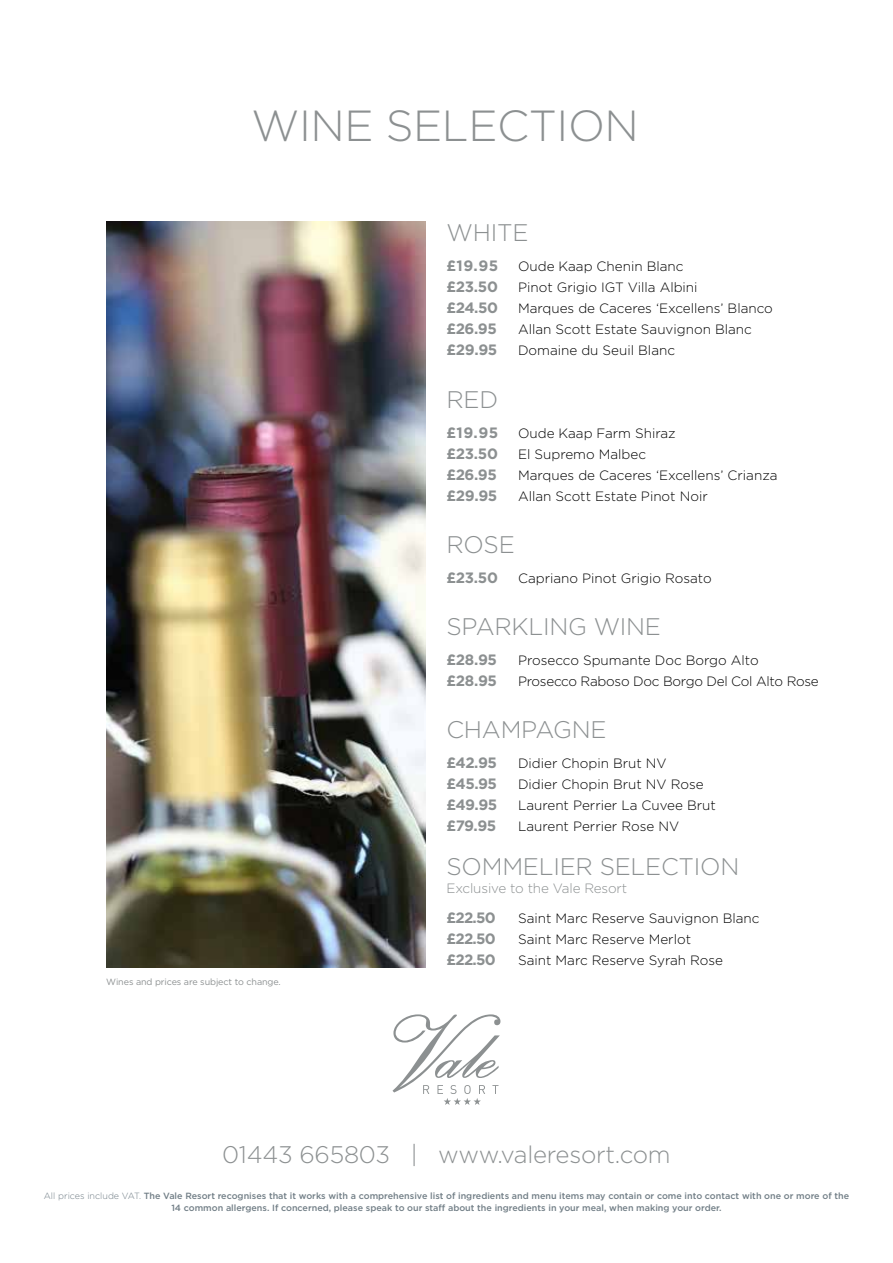
<style>
.page{position:relative;width:893px;height:1263px;background:#fff}
.page>*{position:absolute;margin:0;border:0;box-sizing:border-box;transform-origin:0 0}
.t1{font:300 43.5px "Gotham";letter-spacing:-.01em;color:#8c9091}
.t2{font:300 24px "Gotham";letter-spacing:-.01em;color:#8c9091}
.t3{font:300 13.5px/21px "Gotham";color:#000}
.t4{font:300 13.5px/21px "Gotham";letter-spacing:-.02em;color:#000}
.t5{font:300 13.5px "Gotham";letter-spacing:-.01em;color:#8c9091}
.t6{font:500 9px/12px "Gotham";color:#717e86;text-align:center}
.t7{font:9px "Gotham";letter-spacing:-.01em;color:#8c9091}
.s1{font-weight:700;font-size:15px;color:#8c9091}
.s2{font-weight:300}
</style>
<div class="page">
<img style="left:106px;top:221px;width:319px;height:746px">
<svg style="left:392px;top:1014px;width:108px;height:91px"></svg>
<h1 class="t1" style="left:251px;top:98px;width:389px">WINE SELECTION</h1>
<p class="t7" style="left:106px;top:975px;width:176px">Wines and prices are subject to change.</p>
<h2 class="t2" style="left:446px;top:218px;width:83px">WHITE</h2>
<p class="t3" style="left:446px;top:256px;width:328px"><span class="s1">£19.95</span> Oude Kaap Chenin Blanc<br><span class="s1">£23.50</span> Pinot Grigio IGT Villa Albini<br><span class="s1">£24.50</span> Marques de Caceres ‘Excellens’ Blanco <span class="s1">£26.95</span> Allan Scott Estate Sauvignon Blanc <span class="s1">£29.95</span> Domaine du Seuil Blanc</p>
<h2 class="t2" style="left:446px;top:384px;width:53px">RED</h2>
<p class="t3" style="left:446px;top:422px;width:333px"><span class="s1">£19.95</span> Oude Kaap Farm Shiraz<br><span class="s1">£23.50</span> El Supremo Malbec<br><span class="s1">£26.95</span> Marques de Caceres ‘Excellens’ Crianza <span class="s1">£29.95</span> Allan Scott Estate Pinot Noir</p>
<h2 class="t2" style="left:446px;top:529px;width:70px">ROSE</h2>
<p class="t3" style="left:446px;top:567px;width:267px"><span class="s1">£23.50</span> Capriano Pinot Grigio Rosato</p>
<h2 class="t2" style="left:446px;top:611px;width:216px">SPARKLING WINE</h2>
<p class="t4" style="left:446px;top:649px;width:374px"><span class="s1">£28.95</span> Prosecco Spumante Doc Borgo Alto<br><span class="s1">£28.95</span> Prosecco Raboso Doc Borgo Del Col Alto Rose</p>
<h2 class="t2" style="left:446px;top:715px;width:162px">CHAMPAGNE</h2>
<p class="t3" style="left:446px;top:753px;width:271px"><span class="s1">£42.95</span> Didier Chopin Brut NV <span class="s1">£45.95</span> Didier Chopin Brut NV Rose <span class="s1">£49.95</span> Laurent Perrier La Cuvee Brut <span class="s1">£79.95</span> Laurent Perrier Rose NV</p>
<h2 class="t2" style="left:446px;top:851px;width:294px">SOMMELIER SELECTION</h2>
<p class="t5" style="left:446px;top:879px;width:182px">Exclusive to the Vale Resort</p>
<p class="t3" style="left:446px;top:907px;width:315px"><span class="s1">£22.50</span> Saint Marc Reserve Sauvignon Blanc <span class="s1">£22.50</span> Saint Marc Reserve Merlot<br><span class="s1">£22.50</span> Saint Marc Reserve Syrah Rose</p>
<h2 class="t2" style="left:222px;top:1139px;width:450px">01443 665803 | www.valeresort.com</h2>
<p class="t6" style="left:44px;top:1190px;width:807px"><span class="s2">All prices include VAT.</span> The Vale Resort recognises that it works with a comprehensive list of ingredients and menu items may contain or come into contact with one or more of the<br>14 common allergens. If concerned, please speak to our staff about the ingredients in your meal, when making your order.</p>
</div>
